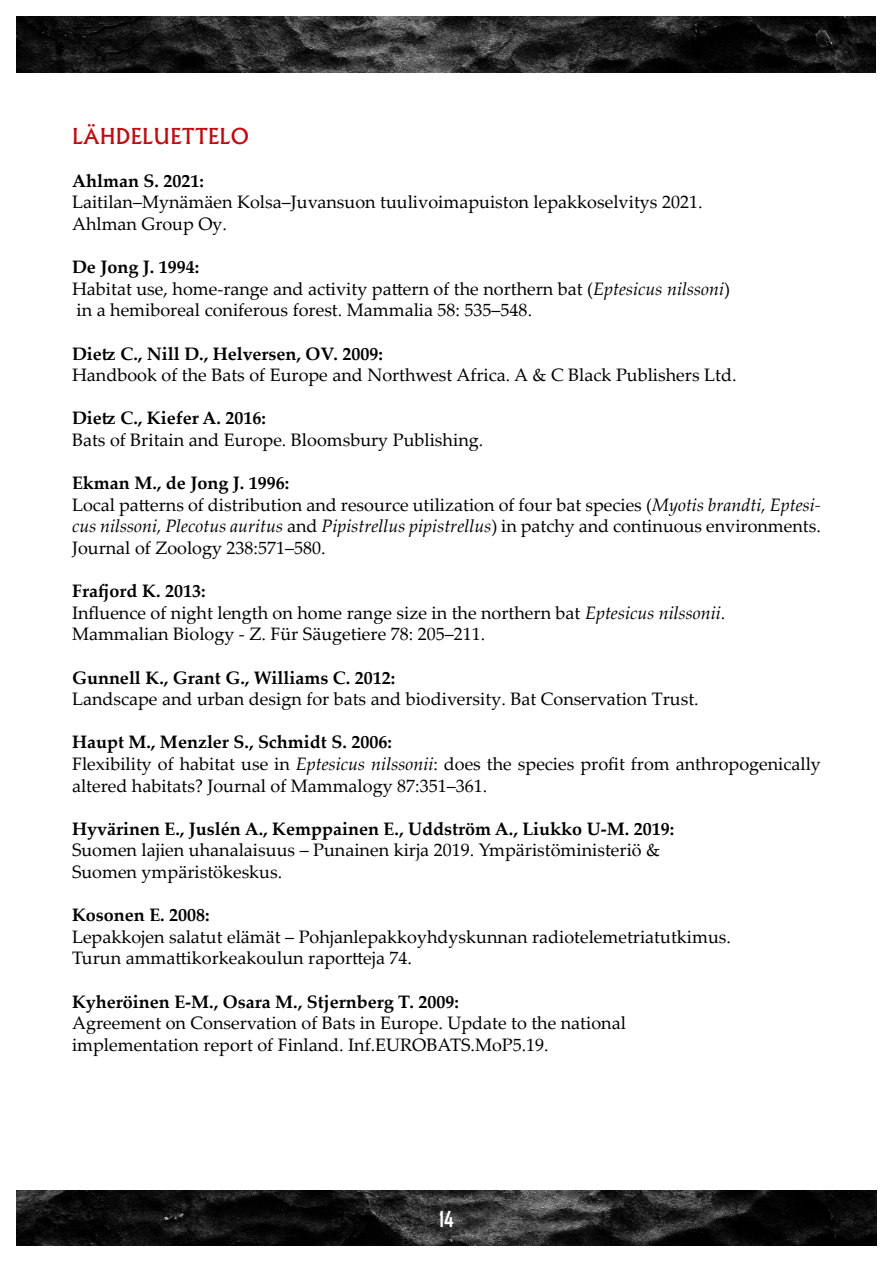
<style>
.page{position:relative;width:893px;height:1263px;background:#fff}
.page>*{position:absolute;margin:0;border:0;box-sizing:border-box;transform-origin:0 0}
.Perusotsikko{font:500 21px "Albertus";color:#bf0c12}
.t1{font:700 21px "Agency FB";color:#fff}
.Perusteksti{font:18px/21.6px "Palatino Linotype";color:#000;text-align:justify}
.Perusteksti-2{font:700 18px "Palatino Linotype";color:#000}
.s1{font-style:italic}
</style>
<div class="page">
<img style="left:17px;top:1191px;width:859px;height:55px">
<img style="left:17px;top:17px;width:859px;height:55px">
<p class="Perusotsikko" style="left:72px;top:123px;width:178px">LÄHDELUETTELO</p>
<p class="Perusteksti-2" style="left:72px;top:168px;width:133px">Ahlman S. 2021:</p>
<p class="Perusteksti" style="left:72px;top:191px;width:632px">Laitilan–Mynämäen Kolsa–Juvansuon tuulivoimapuiston lepakkoselvitys 2021.</p>
<p class="Perusteksti" style="left:72px;top:212px;width:157px">Ahlman Group Oy.</p>
<p class="Perusteksti-2" style="left:72px;top:254px;width:129px">De Jong J. 1994:</p>
<p class="Perusteksti" style="left:72px;top:277px;width:660px">Habitat use, home-range and activity pattern of the northern bat (<span class="s1">Eptesicus nilssoni</span>)</p>
<p class="Perusteksti" style="left:76px;top:299px;width:457px">in a hemiboreal coniferous forest. Mammalia 58: 535–548.</p>
<p class="Perusteksti-2" style="left:72px;top:341px;width:312px">Dietz C., Nill D., Helversen, OV. 2009:</p>
<p class="Perusteksti" style="left:72px;top:364px;width:666px">Handbook of the Bats of Europe and Northwest Africa. A &amp; C Black Publishers Ltd.</p>
<p class="Perusteksti-2" style="left:72px;top:405px;width:196px">Dietz C., Kiefer A. 2016:</p>
<p class="Perusteksti" style="left:72px;top:428px;width:413px">Bats of Britain and Europe. Bloomsbury Publishing.</p>
<p class="Perusteksti-2" style="left:72px;top:470px;width:219px">Ekman M., de Jong J. 1996:</p>
<p class="Perusteksti" style="left:72px;top:493px;width:750px">Local patterns of distribution and resource utilization of four bat species (<span class="s1">Myotis brandti, Eptesi&shy;cus nilssoni, Plecotus auritus</span> and <span class="s1">Pipistrellus pipistrellus</span>) in patchy and continuous environments.<br>Journal of Zoology 238:571–580.</p>
<p class="Perusteksti-2" style="left:72px;top:578px;width:135px">Frafjord K. 2013:</p>
<p class="Perusteksti" style="left:72px;top:601px;width:655px">Influence of night length on home range size in the northern bat <span class="s1">Eptesicus nilssonii</span>.</p>
<p class="Perusteksti" style="left:72px;top:623px;width:415px">Mammalian Biology - Z. Für Säugetiere 78: 205–211.</p>
<p class="Perusteksti-2" style="left:72px;top:665px;width:325px">Gunnell K., Grant G., Williams C. 2012:</p>
<p class="Perusteksti" style="left:72px;top:688px;width:628px">Landscape and urban design for bats and biodiversity. Bat Conservation Trust.</p>
<p class="Perusteksti-2" style="left:72px;top:729px;width:321px">Haupt M., Menzler S., Schmidt S. 2006:</p>
<p class="Perusteksti" style="left:72px;top:752px;width:750px">Flexibility of habitat use in <span class="s1">Eptesicus nilssonii</span>: does the species profit from anthropogenically altered habitats? Journal of Mammalogy 87:351–361.</p>
<p class="Perusteksti-2" style="left:72px;top:816px;width:604px">Hyvärinen E., Juslén A., Kemppainen E., Uddström A., Liukko U-M. 2019:</p>
<p class="Perusteksti" style="left:72px;top:839px;width:590px">Suomen lajien uhanalaisuus – Punainen kirja 2019. Ympäristöministeriö &amp;</p>
<p class="Perusteksti" style="left:72px;top:860px;width:212px">Suomen ympäristökeskus.</p>
<p class="Perusteksti-2" style="left:72px;top:902px;width:139px">Kosonen E. 2008:</p>
<p class="Perusteksti" style="left:72px;top:925px;width:660px">Lepakkojen salatut elämät – Pohjanlepakkoyhdyskunnan radiotelemetriatutkimus.</p>
<p class="Perusteksti" style="left:72px;top:947px;width:342px">Turun ammattikorkeakoulun raportteja 74.</p>
<p class="Perusteksti-2" style="left:72px;top:989px;width:389px">Kyheröinen E-M., Osara M., Stjernberg T. 2009:</p>
<p class="Perusteksti" style="left:72px;top:1012px;width:555px">Agreement on Conservation of Bats in Europe. Update to the national</p>
<p class="Perusteksti" style="left:72px;top:1033px;width:478px">implementation report of Finland. Inf.EUROBATS.MoP5.19.</p>
<p class="t1" style="left:439px;top:1206px;width:16px">14</p>
</div>
